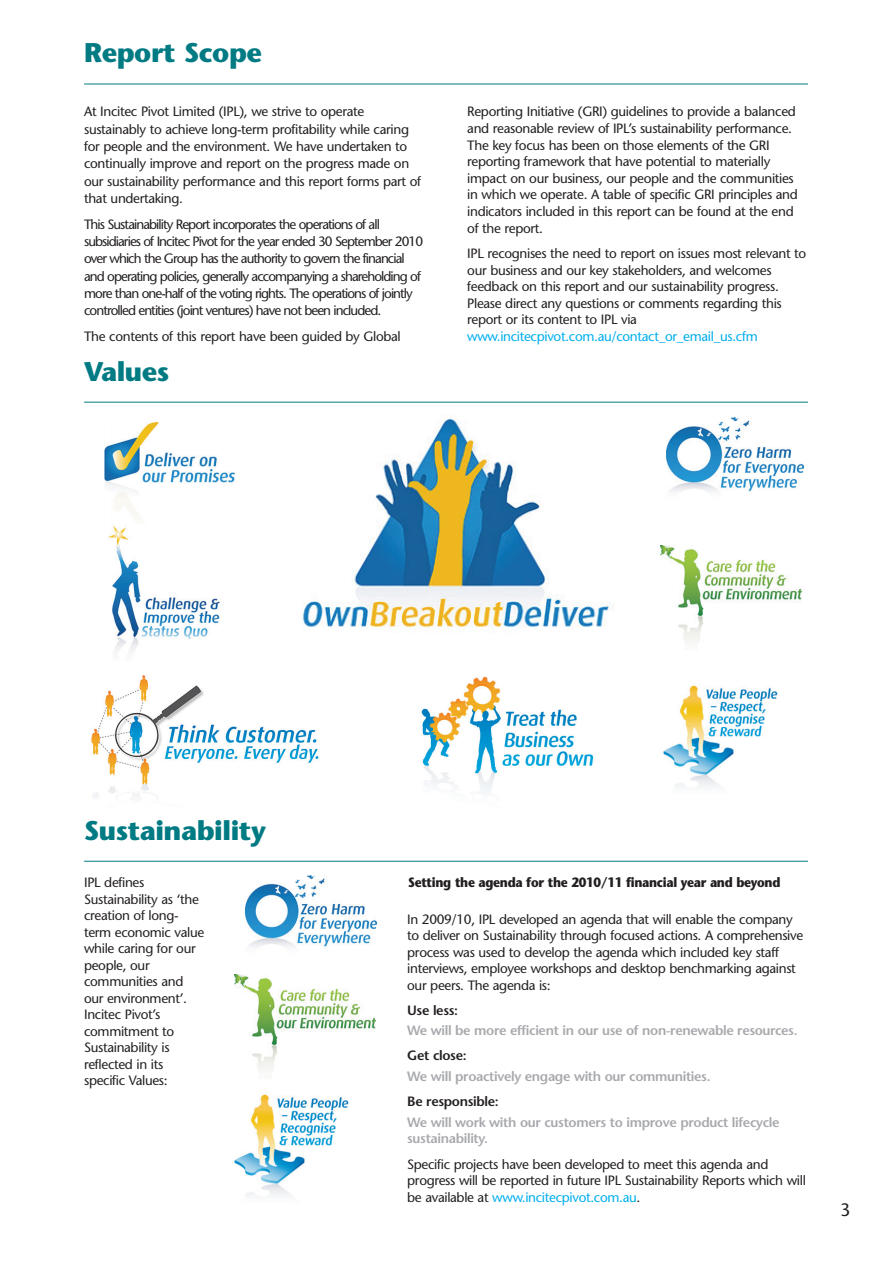
<style>
.page{position:relative;width:893px;height:1263px;background:#fff}
.page>*{position:absolute;margin:0;border:0;box-sizing:border-box;transform-origin:0 0}
.t1{font:700 27px "Stone Sans";letter-spacing:-.015em;color:#007a83}
.t2{font:18px "Stone Sans";color:#231f20}
.t3{font:13.5px/16.5px "Stone Sans";letter-spacing:-.025em;color:#231f20}
.t4{font:13.5px/17.2px "Stone Sans";letter-spacing:-.07em;color:#231f20}
.t5{font:600 13.5px/16.5px "Stone Sans";letter-spacing:-.025em;color:#a8a9ad}
.t6{font:700 13.5px "Stone Sans";letter-spacing:-.025em;color:#231f20;scale:.9 1}
.t7{font:13.5px "Stone Sans";letter-spacing:-.025em;color:#00aeef}
.t8{font:600 13.5px "Stone Sans";letter-spacing:-.025em;color:#231f20}
.s1{color:#00aeef}
</style>
<div class="page">
<hr style="left:84px;top:84px;width:724px;height:1px;background:#007a83">
<hr style="left:84px;top:861px;width:724px;height:1px;background:#007a83">
<hr style="left:84px;top:402px;width:724px;height:1px;background:#007a83">
<img style="left:421px;top:676px;width:173px;height:117px">
<img style="left:91px;top:675px;width:228px;height:123px">
<img style="left:105px;top:422px;width:129px;height:100px">
<img style="left:108px;top:526px;width:112px;height:126px">
<img style="left:667px;top:418px;width:136px;height:74px">
<img style="left:246px;top:875px;width:131px;height:72px">
<img style="left:661px;top:546px;width:141px;height:97px">
<img style="left:234px;top:974px;width:142px;height:98px">
<img style="left:663px;top:685px;width:115px;height:102px">
<img style="left:234px;top:1094px;width:115px;height:102px">
<img style="left:303px;top:419px;width:311px;height:208px">
<h1 class="t1" style="left:84px;top:43px;width:179px">Report Scope</h1>
<p class="t3" style="left:84px;top:104px;width:339px;line-height:17.2px">At Incitec Pivot Limited (IPL), we strive to operate sustainably to achieve long-term profitability while caring for people and the environment. We have undertaken to continually improve and report on the progress made on our sustainability performance and this report forms part of that undertaking.</p>
<p class="t4" style="left:84px;top:217px;width:340px">This Sustainability Report incorporates the operations of all subsidiaries of Incitec Pivot for the year ended 30 September 2010 over which the Group has the authority to govern the financial and operating policies, generally accompanying a shareholding of more than one-half of the voting rights. The operations of jointly controlled entities (joint ventures) have not been included.</p>
<p class="t3" style="left:84px;top:330px;width:318px">The contents of this report have been guided by Global</p>
<h1 class="t1" style="left:84px;top:361px;width:87px">Values</h1>
<p class="t3" style="left:467px;top:105px;width:332px">Reporting Initiative (GRI) guidelines to provide a balanced and reasonable review of IPL’s sustainability performance.<br>The key focus has been on those elements of the GRI reporting framework that have potential to materially impact on our business, our people and the communities in which we operate. A table of specific GRI principles and indicators included in this report can be found at the end of the report.</p>
<p class="t3" style="left:467px;top:246px;width:341px">IPL recognises the need to report on issues most relevant to our business and our key stakeholders, and welcomes feedback on this report and our sustainability progress.<br>Please direct any questions or comments regarding this report or its content to IPL via</p>
<p class="t7" style="left:467px;top:331px;width:292px">www.incitecpivot.com.au/contact_or_email_us.cfm</p>
<h1 class="t1" style="left:84px;top:820px;width:183px">Sustainability</h1>
<p class="t3" style="left:84px;top:876px;width:122px">IPL defines<br>Sustainability as ‘the creation of long&shy;term economic value while caring for our people, our communities and our environment’.<br>Incitec Pivot’s commitment to<br>Sustainability is reflected in its specific Values:</p>
<p class="t6" style="left:408px;top:877px;width:415px">Setting the agenda for the 2010/11 financial year and beyond</p>
<p class="t3" style="left:407px;top:912px;width:398px">In 2009/10, IPL developed an agenda that will enable the company to deliver on Sustainability through focused actions. A comprehensive process was used to develop the agenda which included key staff interviews, employee workshops and desktop benchmarking against our peers. The agenda is:</p>
<p class="t8" style="left:407px;top:1005px;width:52px">Use less:</p>
<p class="t5" style="left:407px;top:1024px;width:392px">We will be more efficient in our use of non-renewable resources.</p>
<p class="t8" style="left:407px;top:1050px;width:61px">Get close:</p>
<p class="t5" style="left:407px;top:1070px;width:305px">We will proactively engage with our communities.</p>
<p class="t8" style="left:407px;top:1096px;width:93px">Be responsible:</p>
<p class="t5" style="left:407px;top:1115px;width:374px">We will work with our customers to improve product lifecycle sustainability.</p>
<p class="t3" style="left:407px;top:1157px;width:400px">Specific projects have been developed to meet this agenda and progress will be reported in future IPL Sustainability Reports which will be available at <span class="s1">www.incitecpivot.com.au</span>.</p>
<h2 class="t2" style="left:840px;top:1203px;width:12px">3</h2>
</div>
